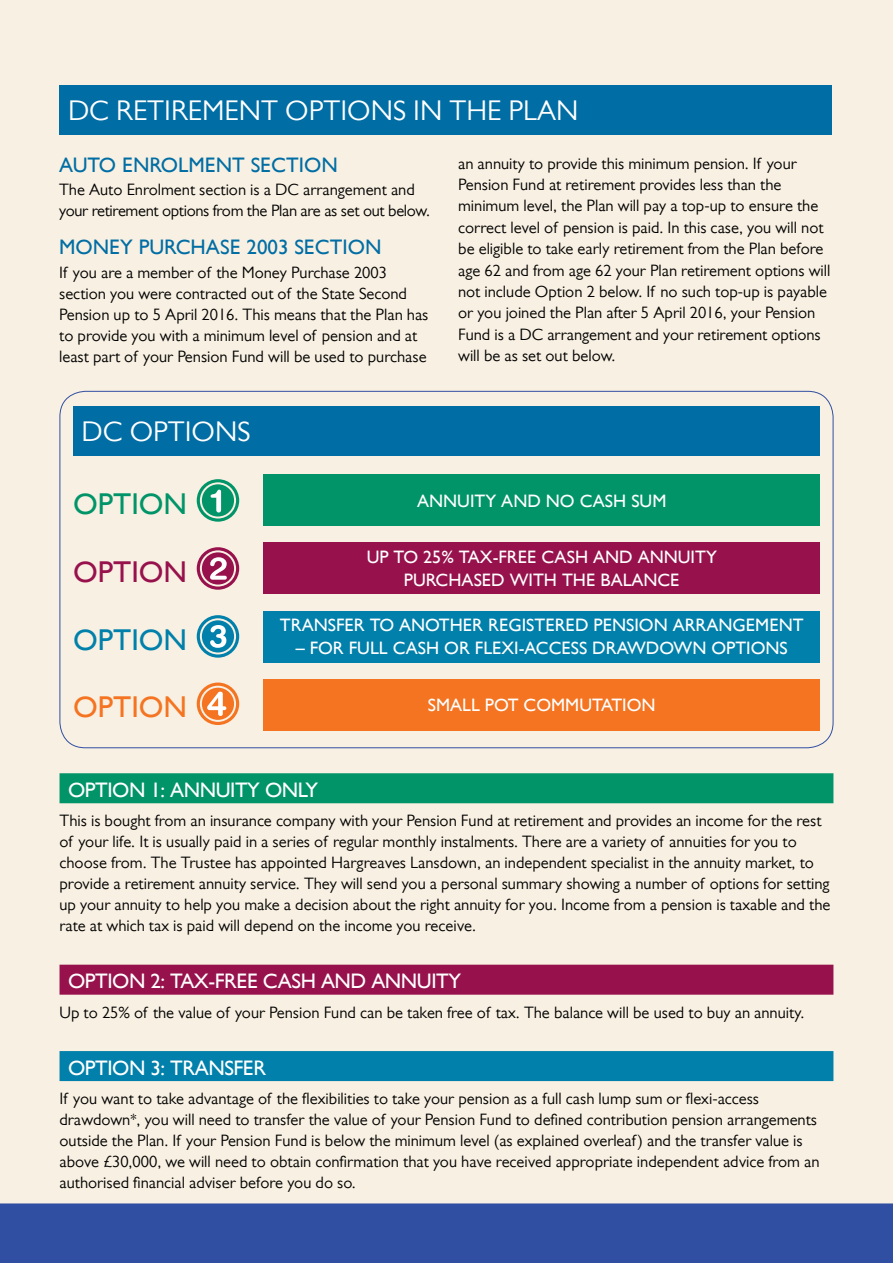
<style>
.page{position:relative;width:893px;height:1263px;background:#f8f0e2}
.page>*{position:absolute;margin:0;border:0;box-sizing:border-box;transform-origin:0 0}
._02_A_HEADING{font:500 30.15px "Gill Sans MT Pro";color:#009468}
._02_A_HEADING-2{font:500 30.15px "Gill Sans MT Pro";color:#97124c}
._02_A_HEADING-3{font:500 30.15px "Gill Sans MT Pro";color:#0080aa}
._02_A_HEADING-4{font:500 30.15px "Gill Sans MT Pro";color:#f47421}
.t1{font:28.5px "Gill Sans MT Pro";color:#fff}
.t2{font:700 21px "Gill Sans MT Pro";letter-spacing:-.02em;color:#fff}
.t3{font:700 21px "Gill Sans MT Pro";color:#006da4}
.New_text{font:700 18px/23.5px "Gill Sans MT Pro";color:#fff;text-align:center}
.t4{font:16.5px/21px "Gill Sans MT Pro";color:#000}
.t5{font:16.5px/21px "Gill Sans MT Pro";letter-spacing:-.02em;color:#000}
</style>
<div class="page">
<div style="left:0;top:1203px;width:893px;height:60px;background:#304ea2"></div>
<div style="left:60px;top:773px;width:773px;height:30px;background:#009468"></div>
<div style="left:60px;top:965px;width:773px;height:30px;background:#97124c"></div>
<div style="left:60px;top:1051px;width:773px;height:30px;background:#0080aa"></div>
<div style="left:197px;top:479px;width:42px;height:43px;border:3px solid #009468;border-radius:50%"></div>
<div style="left:202px;top:484px;width:32px;height:32px;background:#009468;border-radius:50%"></div>
<svg style="left:211px;top:490px;width:10px;height:22px"></svg>
<div style="left:264px;top:475px;width:556px;height:51px;background:#009468"></div>
<div style="left:197px;top:547px;width:42px;height:43px;border:3px solid #97124c;border-radius:50%"></div>
<div style="left:202px;top:552px;width:32px;height:32px;background:#97124c;border-radius:50%"></div>
<svg style="left:210px;top:557px;width:17px;height:23px"></svg>
<div style="left:264px;top:543px;width:556px;height:51px;background:#97124c"></div>
<div style="left:264px;top:611px;width:556px;height:51px;background:#0080aa"></div>
<div style="left:197px;top:615px;width:42px;height:43px;border:3px solid #0080aa;border-radius:50%"></div>
<div style="left:202px;top:620px;width:32px;height:32px;background:#0080aa;border-radius:50%"></div>
<svg style="left:210px;top:625px;width:16px;height:23px"></svg>
<div style="left:264px;top:679px;width:556px;height:51px;background:#f47421"></div>
<div style="left:197px;top:682px;width:42px;height:43px;border:3px solid #f47421;border-radius:50%"></div>
<div style="left:202px;top:688px;width:32px;height:32px;background:#f47421;border-radius:50%"></div>
<svg style="left:207px;top:692px;width:19px;height:24px"></svg>
<div style="left:73px;top:407px;width:747px;height:49px;background:#006da4"></div>
<div style="left:60px;top:85px;width:772px;height:50px;background:#006da4"></div>
<p class="t1" style="left:68px;top:94px;width:512px">DC RETIREMENT OPTIONS IN THE PLAN</p>
<p class="t4" style="left:458px;top:152px;width:374px">an annuity to provide this minimum pension. If your Pension Fund at retirement provides less than the minimum level, the Plan will pay a top-up to ensure the correct level of pension is paid. In this case, you will not be eligible to take early retirement from the Plan before age 62 and from age 62 your Plan retirement options will not include Option 2 below. If no such top-up is payable or you joined the Plan after 5 April 2016, your Pension Fund is a DC arrangement and your retirement options will be as set out below.</p>
<p class="t3" style="left:59px;top:152px;width:280px">AUTO ENROLMENT SECTION</p>
<p class="t5" style="left:59px;top:179px;width:372px">The Auto Enrolment section is a DC arrangement and your retirement options from the Plan are as set out below.</p>
<p class="t3" style="left:59px;top:235px;width:324px">MONEY PURCHASE 2003 SECTION</p>
<p class="t4" style="left:59px;top:261px;width:371px">If you are a member of the Money Purchase 2003 section you were contracted out of the State Second Pension up to 5 April 2016. This means that the Plan has to provide you with a minimum level of pension and at least part of your Pension Fund will be used to purchase</p>
<p class="t1" style="left:82px;top:415px;width:170px">DC OPTIONS</p>
<p class="_02_A_HEADING" style="left:73px;top:486px;width:116px">OPTION</p>
<p class="New_text" style="left:417px;top:489px;width:251px">ANNUITY AND NO CASH SUM</p>
<p class="_02_A_HEADING-2" style="left:73px;top:554px;width:116px">OPTION</p>
<p class="New_text" style="left:367px;top:545px;width:352px">UP TO 25% TAX-FREE CASH AND ANNUITY<br>PURCHASED WITH THE BALANCE</p>
<p class="New_text" style="left:280px;top:613px;width:525px">TRANSFER TO ANOTHER REGISTERED PENSION ARRANGEMENT</p>
<p class="_02_A_HEADING-3" style="left:73px;top:622px;width:116px">OPTION</p>
<p class="New_text" style="left:296px;top:636px;width:494px">– FOR FULL CASH OR FLEXI-ACCESS DRAWDOWN OPTIONS</p>
<p class="_02_A_HEADING-4" style="left:73px;top:689px;width:116px">OPTION</p>
<p class="New_text" style="left:428px;top:693px;width:229px">SMALL POT COMMUTATION</p>
<p class="t2" style="left:68px;top:777px;width:252px">OPTION 1: ANNUITY ONLY</p>
<p class="t4" style="left:60px;top:810px;width:772px">This is bought from an insurance company with your Pension Fund at retirement and provides an income for the rest of your life. It is usually paid in a series of regular monthly instalments. There are a variety of annuities for you to choose from. The Trustee has appointed Hargreaves Lansdown, an independent specialist in the annuity market, to provide a retirement annuity service. They will send you a personal summary showing a number of options for setting up your annuity to help you make a decision about the right annuity for you. Income from a pension is taxable and the rate at which tax is paid will depend on the income you receive.</p>
<p class="t2" style="left:68px;top:969px;width:395px">OPTION 2: TAX-FREE CASH AND ANNUITY</p>
<p class="t4" style="left:60px;top:1002px;width:746px">Up to 25% of the value of your Pension Fund can be taken free of tax. The balance will be used to buy an annuity.</p>
<p class="t2" style="left:68px;top:1055px;width:200px">OPTION 3: TRANSFER</p>
<p class="t4" style="left:60px;top:1088px;width:761px">If you want to take advantage of the flexibilities to take your pension as a full cash lump sum or flexi-access drawdown*, you will need to transfer the value of your Pension Fund to defined contribution pension arrangements outside the Plan. If your Pension Fund is below the minimum level (as explained overleaf) and the transfer value is above £30,000, we will need to obtain confirmation that you have received appropriate independent advice from an authorised financial adviser before you do so.</p>
</div>
